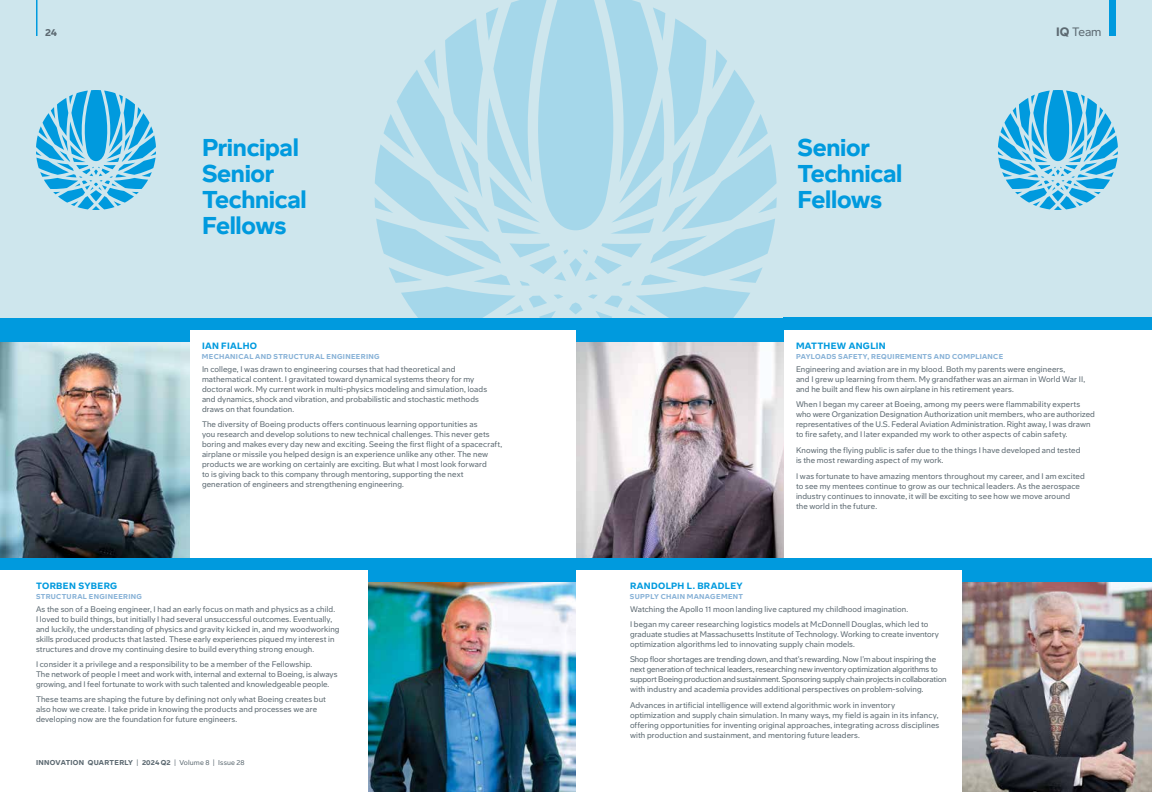
<style>
.page{position:relative;width:1152px;height:792px;background:#fff}
.page>*{position:absolute;margin:0;border:0;box-sizing:border-box;transform-origin:0 0}
.t1{font:900 24px/26px "Boeing Meso";letter-spacing:-.015em;color:#009ade}
.t2{font:12px "Boeing Meso";color:#5c6971}
.t3{font:900 10px "Boeing Meso";color:#5c6971}
.t4{font:900 9px "Boeing Meso";letter-spacing:.035em;color:#009ade}
.t5{font:8px/10px "Boeing Meso";letter-spacing:.01em;color:#5c6971}
.t6{font:8px/10px "Boeing Meso";letter-spacing:-.015em;color:#5c6971}
.t7{font:900 7px "Boeing Meso";letter-spacing:.045em;color:#88b2d7}
.t8{font:900 7px "Boeing Meso";letter-spacing:.035em;color:#5c6971}
.s1{font-weight:900}
.s2{font-weight:400}
</style>
<div class="page">
<img style="left:0;top:342px;width:190px;height:216px">
<img style="left:368px;top:582px;width:208px;height:210px">
<img style="left:576px;top:342px;width:208px;height:216px">
<img style="left:962px;top:582px;width:190px;height:210px">
<div style="left:0;top:0;width:1152px;height:318px;background:#cee6ed"></div>
<svg style="left:375px;top:0;width:402px;height:318px"></svg>
<svg style="left:36px;top:90px;width:120px;height:120px"></svg>
<svg style="left:998px;top:90px;width:120px;height:120px"></svg>
<hr style="left:36px;top:0;width:2px;height:35px;background:#009ade">
<div style="left:1110px;top:0;width:6px;height:36px;background:#009ade"></div>
<div style="left:0;top:318px;width:190px;height:24px;background:#009ade"></div>
<div style="left:784px;top:318px;width:368px;height:12px;background:#009ade"></div>
<div style="left:190px;top:318px;width:386px;height:12px;background:#009ade"></div>
<div style="left:576px;top:558px;width:386px;height:12px;background:#009ade"></div>
<div style="left:0;top:558px;width:368px;height:12px;background:#009ade"></div>
<div style="left:576px;top:318px;width:208px;height:24px;background:#009ade"></div>
<div style="left:962px;top:558px;width:190px;height:24px;background:#009ade"></div>
<div style="left:368px;top:558px;width:208px;height:24px;background:#009ade"></div>
<p class="t3" style="left:45px;top:26px;width:14px">24</p>
<h2 class="t2" style="left:1056px;top:24px;width:47px"><span class="s1">IQ</span> Team</h2>
<h1 class="t1" style="left:202px;top:135px;width:106px">Principal<br>Senior<br>Technical<br>Fellows</h1>
<h1 class="t1" style="left:798px;top:135px;width:106px">Senior<br>Technical<br>Fellows</h1>
<p class="t4" style="left:202px;top:340px;width:57px">IAN FIALHO</p>
<p class="t7" style="left:202px;top:352px;width:179px">MECHANICAL AND STRUCTURAL ENGINEERING</p>
<p class="t5" style="left:202px;top:364px;width:287px">In college, I was drawn to engineering courses that had theoretical and mathematical content. I gravitated toward dynamical systems theory for my doctoral work. My current work in multi-physics modeling and simulation, loads and dynamics, shock and vibration, and probabilistic and stochastic methods draws on that foundation.</p>
<p class="t5" style="left:202px;top:419px;width:302px">The diversity of Boeing products offers continuous learning opportunities as<br>you research and develop solutions to new technical challenges. This never gets boring and makes every day new and exciting. Seeing the first flight of a spacecraft, airplane or missile you helped design is an experience unlike any other. The new products we are working on certainly are exciting. But what I most look forward<br>to is giving back to this company through mentoring, supporting the next generation of engineers and strengthening engineering.</p>
<p class="t4" style="left:36px;top:580px;width:83px">TORBEN SYBERG</p>
<p class="t7" style="left:36px;top:592px;width:108px">STRUCTURAL ENGINEERING</p>
<p class="t5" style="left:36px;top:604px;width:305px">As the son of a Boeing engineer, I had an early focus on math and physics as a child.<br>I loved to build things, but initially I had several unsuccessful outcomes. Eventually, and luckily, the understanding of physics and gravity kicked in, and my woodworking skills produced products that lasted. These early experiences piqued my interest in structures and drove my continuing desire to build everything strong enough.</p>
<p class="t5" style="left:36px;top:659px;width:303px">I consider it a privilege and a responsibility to be a member of the Fellowship.<br>The network of people I meet and work with, internal and external to Boeing, is always growing, and I feel fortunate to work with such talented and knowledgeable people.</p>
<p class="t5" style="left:36px;top:694px;width:292px">These teams are shaping the future by defining not only what Boeing creates but also how we create. I take pride in knowing the products and processes we are developing now are the foundation for future engineers.</p>
<p class="t8" style="left:36px;top:758px;width:210px">INNOVATION QUARTERLY <span class="s2">|</span> 2024 Q2 <span class="s2">| Volume 8 | Issue 28</span></p>
<p class="t4" style="left:796px;top:340px;width:91px">MATTHEW ANGLIN</p>
<p class="t7" style="left:796px;top:352px;width:209px">PAYLOADS SAFETY, REQUIREMENTS AND COMPLIANCE</p>
<p class="t5" style="left:796px;top:364px;width:291px">Engineering and aviation are in my blood. Both my parents were engineers,<br>and I grew up learning from them. My grandfather was an airman in World War II, and he built and flew his own airplane in his retirement years.</p>
<p class="t5" style="left:796px;top:400px;width:300px">When I began my career at Boeing, among my peers were flammability experts who were Organization Designation Authorization unit members, who are authorized representatives of the U.S. Federal Aviation Administration. Right away, I was drawn to fire safety, and I later expanded my work to other aspects of cabin safety.</p>
<p class="t5" style="left:796px;top:445px;width:286px">Knowing the flying public is safer due to the things I have developed and tested is the most rewarding aspect of my work.</p>
<p class="t5" style="left:796px;top:471px;width:290px">I was fortunate to have amazing mentors throughout my career, and I am excited to see my mentees continue to grow as our technical leaders. As the aerospace industry continues to innovate, it will be exciting to see how we move around<br>the world in the future.</p>
<p class="t4" style="left:630px;top:580px;width:114px">RANDOLPH L. BRADLEY</p>
<p class="t7" style="left:630px;top:592px;width:115px">SUPPLY CHAIN MANAGEMENT</p>
<p class="t5" style="left:630px;top:601px;width:300px;line-height:15.3px">Watching the Apollo 11 moon landing live captured my childhood imagination.<br>I began my career researching logistics models at McDonnell Douglas, which led to</p>
<p class="t5" style="left:630px;top:629px;width:311px">graduate studies at Massachusetts Institute of Technology. Working to create inventory optimization algorithms led to innovating supply chain models.</p>
<p class="t6" style="left:630px;top:654px;width:318px">Shop floor shortages are trending down, and that’s rewarding. Now I’m about inspiring the next generation of technical leaders, researching new inventory optimization algorithms to support Boeing production and sustainment. Sponsoring supply chain projects in collaboration with industry and academia provides additional perspectives on problem-solving.</p>
<p class="t5" style="left:630px;top:700px;width:311px">Advances in artificial intelligence will extend algorithmic work in inventory optimization and supply chain simulation. In many ways, my field is again in its infancy, offering opportunities for inventing original approaches, integrating across disciplines with production and sustainment, and mentoring future leaders.</p>
</div>
